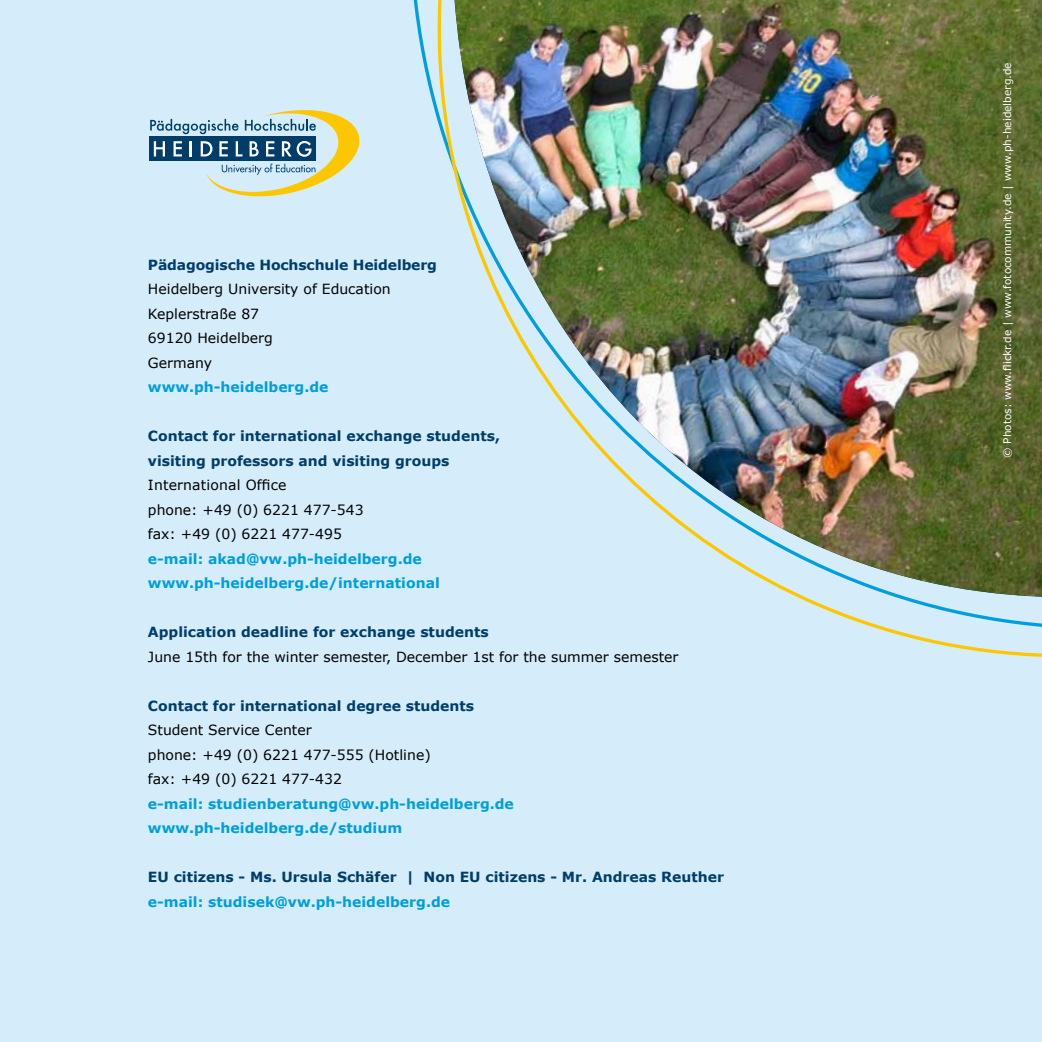
<style>
.page{position:relative;width:1042px;height:1042px;background:#d5edfa}
.page>*{position:absolute;margin:0;border:0;box-sizing:border-box;transform-origin:0 0}
.t1{font:14px/24.5px "Verdana";color:#000}
.t2{font:700 14px/24.5px "Verdana";color:#003d6b}
.t3{font:700 14px/24.5px "Verdana";color:#009ee0}
.t4{font:10.5px "Verdana";color:#fff}
</style>
<div class="page">
<img style="left:436px;top:0;width:606px;height:657px">
<svg style="left:150px;top:110px;width:209px;height:86px"></svg>
<p class="t2" style="left:148px;top:252px;width:291px">Pädagogische Hochschule Heidelberg</p>
<p class="t1" style="left:148px;top:277px;width:244px">Heidelberg University of Education<br>Keplerstraße 87<br>69120 Heidelberg<br>Germany</p>
<p class="t3" style="left:148px;top:375px;width:182px">www.ph-heidelberg.de</p>
<p class="t2" style="left:148px;top:424px;width:354px">Contact for international exchange students, visiting professors and visiting groups</p>
<p class="t1" style="left:148px;top:473px;width:217px">International Office<br>phone: +49 (0) 6221 477-543 fax: +49 (0) 6221 477-495</p>
<p class="t3" style="left:148px;top:546px;width:293px">e-mail: akad@vw.ph-heidelberg.de www.ph-heidelberg.de/international</p>
<p class="t2" style="left:148px;top:620px;width:342px">Application deadline for exchange students</p>
<p class="t1" style="left:148px;top:644px;width:532px">June 15th for the winter semester, December 1st for the summer semester</p>
<p class="t2" style="left:148px;top:693px;width:328px">Contact for international degree students</p>
<p class="t1" style="left:148px;top:718px;width:284px">Student Service Center<br>phone: +49 (0) 6221 477-555 (Hotline) fax: +49 (0) 6221 477-432</p>
<p class="t3" style="left:148px;top:791px;width:367px">e-mail: studienberatung@vw.ph-heidelberg.de www.ph-heidelberg.de/studium</p>
<p class="t2" style="left:148px;top:865px;width:578px">EU citizens - Ms. Ursula Schäfer | Non EU citizens - Mr. Andreas Reuther</p>
<p class="t3" style="left:148px;top:889px;width:304px">e-mail: studisek@vw.ph-heidelberg.de</p>
<p class="t4" style="left:1000px;top:458px;width:397px;rotate:-90deg">© Photos: www.flickr.de | www.fotocommunity.de | www.ph-heidelberg.de</p>
</div>
